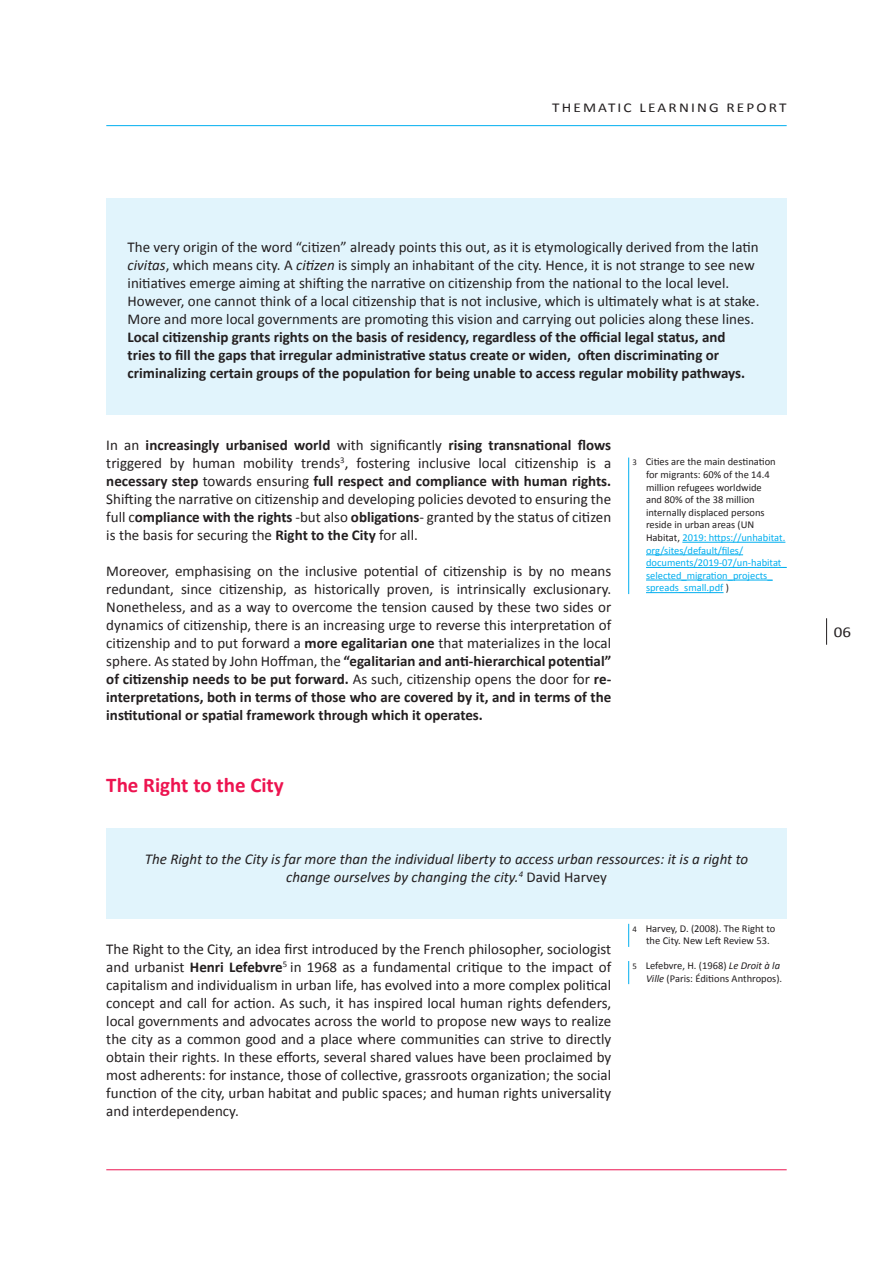
<style>
.page{position:relative;width:893px;height:1263px;background:#fff}
.page>*{position:absolute;margin:0;border:0;box-sizing:border-box;transform-origin:0 0}
.title3{font:700 21px "Calibri";color:#ed1450}
.body{font:15px/18px "Calibri";color:#231f20;text-align:justify}
.body-2{font:700 15px/18px "Calibri";color:#231f20}
.body-3{font:italic 15px/18px "Calibri";color:#231f20;text-align:center}
.body-4{font:15px "Calibri";color:#231f20;scale:1.13 1}
.t1{font:13.5px "Calibri";letter-spacing:.14em;color:#231f20;scale:1.13 1}
.t2{font:10.5px/12.6px "Calibri";color:#231f20}
.s1{font-style:italic}
.s2{font-weight:700}
.s3{font-size:8.7px}
.s4{color:#00aeef}
.s5{font-style:normal}
</style>
<div class="page">
<hr style="left:106px;top:125px;width:681px;height:1px;background:#00aeef">
<hr style="left:106px;top:1169px;width:681px;height:1px;background:#ed1450">
<svg style="left:826px;top:618px;width:1px;height:27px"></svg>
<div style="left:106px;top:828px;width:681px;height:90px;background:#e1f4fc"></div>
<div style="left:106px;top:198px;width:681px;height:216px;background:#e1f4fc"></div>
<hr style="left:628px;top:458px;width:1px;height:136px;background:#00aeef">
<hr style="left:682px;top:542px;width:103px;height:1px;background:#00aeef">
<hr style="left:646px;top:554px;width:97px;height:1px;background:#00aeef">
<hr style="left:646px;top:567px;width:141px;height:1px;background:#00aeef">
<hr style="left:646px;top:580px;width:127px;height:1px;background:#00aeef">
<hr style="left:646px;top:592px;width:77px;height:1px;background:#00aeef">
<svg style="left:628px;top:924px;width:1px;height:23px"></svg>
<svg style="left:628px;top:961px;width:1px;height:23px"></svg>
<p class="t1" style="left:552px;top:99px;width:209px">THEMATIC LEARNING REPORT</p>
<p class="body" style="left:128px;top:238px;width:633px;text-align:left">The very origin of the word “citizen” already points this out, as it is etymologically derived from the latin <span class="s1">civitas</span>, which means city. A <span class="s1">citizen</span> is simply an inhabitant of the city. Hence, it is not strange to see new initiatives emerge aiming at shifting the narrative on citizenship from the national to the local level.<br>However, one cannot think of a local citizenship that is not inclusive, which is ultimately what is at stake.<br>More and more local governments are promoting this vision and carrying out policies along these lines.</p>
<p class="body-2" style="left:128px;top:328px;width:619px">Local citizenship grants rights on the basis of residency, regardless of the official legal status, and tries to fill the gaps that irregular administrative status create or widen, often discriminating or criminalizing certain groups of the population for being unable to access regular mobility pathways.</p>
<p class="body" style="left:106px;top:436px;width:506px">In an <span class="s2">increasingly urbanised world</span> with significantly <span class="s2">rising transnational flows </span>triggered by human mobility trends<sup>3</sup>, fostering inclusive local citizenship is a <span class="s2">necessary step</span> towards ensuring <span class="s2">full respect and compliance with human rights.<br></span>Shifting the narrative on citizenship and developing policies devoted to ensuring the full c<span class="s2">ompliance with the rights</span> -but also <span class="s2">obligations</span>- granted by the status of citizen is the basis for securing the <span class="s2">Right to the City</span> for all.</p>
<p class="body" style="left:106px;top:562px;width:506px">Moreover, emphasising on the inclusive potential of citizenship is by no means redundant, since citizenship, as historically proven, is intrinsically exclusionary.<br>Nonetheless, and as a way to overcome the tension caused by these two sides or dynamics of citizenship, there is an increasing urge to reverse this interpretation of citizenship and to put forward a <span class="s2">more egalitarian one</span> that materializes in the local sphere. As stated by John Hoffman, the <span class="s2">“egalitarian and anti-hierarchical potential” of citizenship needs to be put forward.</span> As such, citizenship opens the door for <span class="s2">re&shy;interpretations, both in terms of those who are covered by it, and in terms of the institutional or spatial framework through which it operates.</span></p>
<p class="t2" style="left:646px;top:456px;width:142px;text-indent:-14px"><span class="s3">3</span> Cities are the main destination for migrants: 60% of the 14.4 million refugees worldwide<br>and 80% of the 38 million internally displaced persons reside in urban areas (UN<br>Habitat, <span class="s4">2019: https://unhabitat. org/sites/default/files/ documents/2019-07/un-habitat_ selected_migration_projects_ spreads_small.pdf</span> )</p>
<p class="title3" style="left:106px;top:772px;width:179px">The Right to the City</p>
<p class="body-3" style="left:145px;top:849px;width:605px">The Right to the City is far more than the individual liberty to access urban ressources: it is a right to change ourselves by changing the city.<sup>4</sup> <span class="s5">David Harvey</span></p>
<p class="body" style="left:106px;top:940px;width:506px">The Right to the City, an idea first introduced by the French philosopher, sociologist and urbanist <span class="s2">Henri Lefebvre</span><sup>5</sup> in 1968 as a fundamental critique to the impact of capitalism and individualism in urban life, has evolved into a more complex political concept and call for action. As such, it has inspired local human rights defenders, local governments and advocates across the world to propose new ways to realize the city as a common good and a place where communities can strive to directly obtain their rights. In these efforts, several shared values have been proclaimed by most adherents: for instance, those of collective, grassroots organization; the social function of the city, urban habitat and public spaces; and human rights universality and interdependency.</p>
<p class="t2" style="left:646px;top:922px;width:131px;text-indent:-14px"><span class="s3">4</span> Harvey, D. (2008). The Right to the City. New Left Review 53.</p>
<p class="t2" style="left:632px;top:959px;width:151px;text-align:right"><span class="s3">5</span> Lefebvre, H. (1968) <span class="s1">Le Droit à la<br>Ville</span> (Paris: Éditions Anthropos).</p>
<p class="body-4" style="left:834px;top:623px;width:17px">06</p>
</div>
